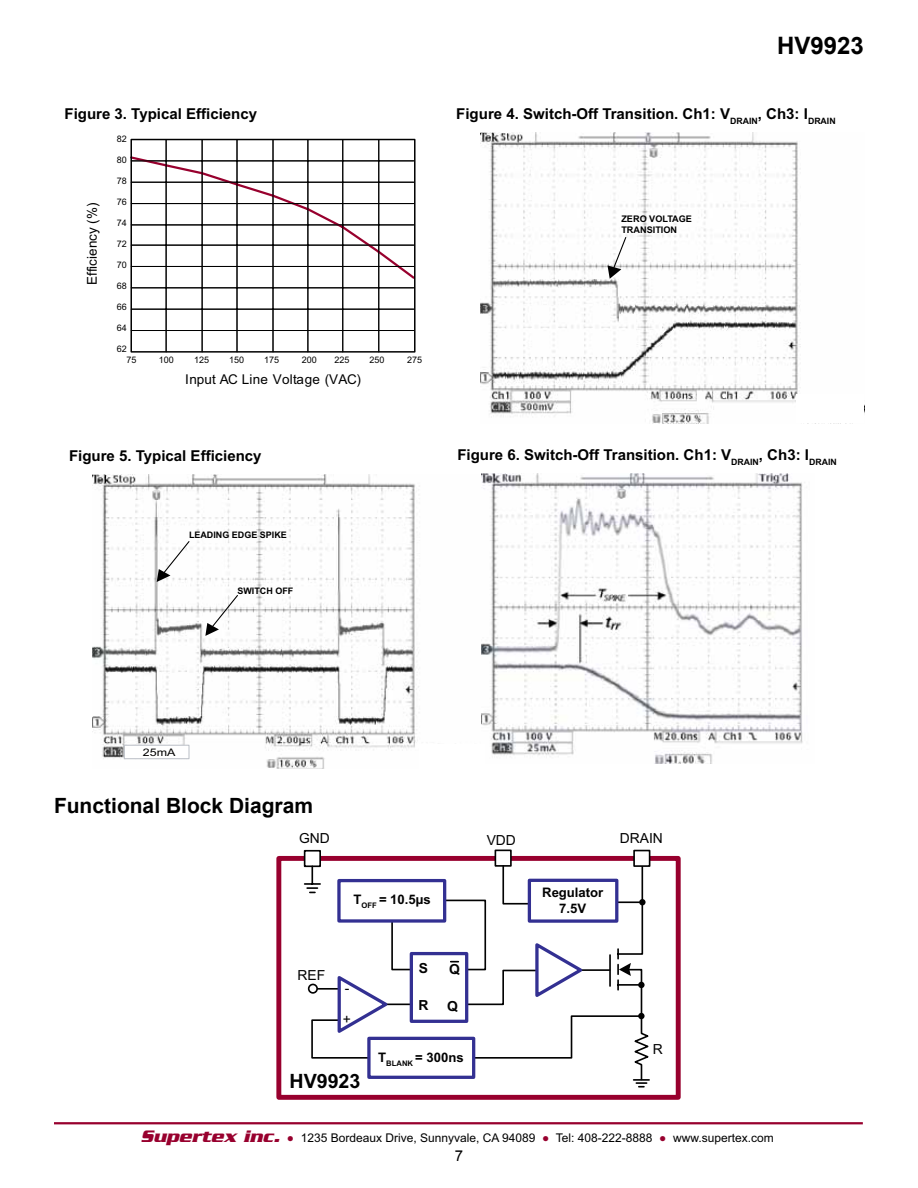
<style>
.page{position:relative;width:918px;height:1188px;background:#fff}
.page>*{position:absolute;margin:0;border:0;box-sizing:border-box;transform-origin:0 0}
.t1{font:700 24px "Arial";color:#000}
.t2{font:700 21px "Arial";color:#000}
.t3{font:700 19.65px "Arial";letter-spacing:-.005em;color:#020202}
.t4{font:700 15px "Arial";color:#000}
.t5{font:15px "Arial";color:#000}
.t6{font:13.95px "Arial";color:#020202}
.t7{font:700 13.95px "Arial";color:#020202}
.t8{font:13.5px "Arial";letter-spacing:.005em;color:#000}
.t9{font:700 13.2px/15.8px "Arial";color:#020202;text-align:center}
.t10{font:12px "Arial";color:#000}
.t11{font:10.35px "Arial";color:#000;scale:1.2 1}
.t12{font:700 9.15px/10.9px "Arial";color:#000}
.t13{font:9px "Arial";color:#000}
.t14{font:700 9px "Arial";color:#000}
.s1{font-family:"Serpentine";font-weight:700;font-style:italic;font-size:18px;color:#98002e}
.s2{color:#98002e}
</style>
<div class="page">
<hr style="left:54px;top:1122px;width:809px;height:2px;background:#98002e">
<svg style="left:133px;top:155px;width:280px;height:126px"></svg>
<img style="left:481px;top:132px;width:320px;height:291px">
<img style="left:92px;top:474px;width:328px;height:295px">
<svg style="left:157px;top:540px;width:34px;height:42px"></svg>
<svg style="left:205px;top:594px;width:34px;height:42px"></svg>
<hr style="left:131px;top:330px;width:283px;height:1px;background:#000">
<hr style="left:131px;top:309px;width:283px;height:1px;background:#000">
<hr style="left:131px;top:288px;width:283px;height:1px;background:#000">
<hr style="left:131px;top:266px;width:283px;height:1px;background:#000">
<hr style="left:131px;top:245px;width:283px;height:1px;background:#000">
<hr style="left:131px;top:225px;width:283px;height:1px;background:#000">
<hr style="left:131px;top:203px;width:283px;height:1px;background:#000">
<hr style="left:131px;top:182px;width:283px;height:1px;background:#000">
<hr style="left:131px;top:161px;width:283px;height:1px;background:#000">
<hr style="left:166px;top:140px;width:1px;height:212px;background:#000">
<hr style="left:202px;top:140px;width:1px;height:212px;background:#000">
<hr style="left:237px;top:140px;width:1px;height:212px;background:#000">
<hr style="left:273px;top:140px;width:1px;height:212px;background:#000">
<hr style="left:308px;top:140px;width:1px;height:212px;background:#000">
<hr style="left:343px;top:140px;width:1px;height:212px;background:#000">
<hr style="left:379px;top:140px;width:1px;height:212px;background:#000">
<div style="left:130px;top:139px;width:286px;height:214px;border:2px solid #000"></div>
<svg style="left:608px;top:236px;width:19px;height:43px"></svg>
<img style="left:481px;top:473px;width:322px;height:291px">
<div style="left:124px;top:745px;width:66px;height:14px;background:#fff;border:1px solid #bfc3ca"></div>
<div style="left:419px;top:744px;width:66px;height:26px;background:#fff"></div>
<div style="left:797px;top:394px;width:67px;height:29px;background:#fff"></div>
<div style="left:276px;top:856px;width:405px;height:244px;border:5px solid #98002e"></div>
<div style="left:495px;top:850px;width:17px;height:17px;background:#fff;border:2px solid #020202"></div>
<svg style="left:310px;top:923px;width:98px;height:136px"></svg>
<div style="left:367px;top:1037px;width:108px;height:42px;background:#fff;border:3px solid #333092"></div>
<hr style="left:317px;top:988px;width:22px;height:2px;background:#020202">
<div style="left:633px;top:850px;width:17px;height:17px;background:#fff;border:2px solid #020202"></div>
<div style="left:304px;top:850px;width:17px;height:17px;background:#fff;border:2px solid #020202"></div>
<svg style="left:305px;top:866px;width:15px;height:27px"></svg>
<div style="left:309px;top:984px;width:8px;height:9px;background:#fff;border-radius:50%"></div>
<div style="left:308px;top:984px;width:10px;height:10px;border:2px solid #020202;border-radius:50%"></div>
<svg style="left:335px;top:973px;width:57px;height:64px"></svg>
<svg style="left:408px;top:864px;width:243px;height:224px"></svg>
<div style="left:337px;top:879px;width:109px;height:44px;border:3px solid #333092"></div>
<p class="t4" style="left:64px;top:104px;width:194px">Figure 3. Typical Efficiency</p>
<p class="t8" style="left:83px;top:285px;width:84px;rotate:-90deg">Efficiency (%)</p>
<p class="t13" style="left:117px;top:133px;width:12px">82</p>
<p class="t13" style="left:117px;top:154px;width:12px">80</p>
<p class="t13" style="left:117px;top:175px;width:12px">78</p>
<p class="t13" style="left:117px;top:196px;width:12px">76</p>
<p class="t13" style="left:117px;top:217px;width:12px">74</p>
<p class="t13" style="left:117px;top:238px;width:12px">72</p>
<p class="t13" style="left:117px;top:259px;width:12px">70</p>
<p class="t13" style="left:117px;top:280px;width:12px">68</p>
<p class="t13" style="left:117px;top:301px;width:12px">66</p>
<p class="t13" style="left:117px;top:322px;width:12px">64</p>
<p class="t13" style="left:117px;top:343px;width:12px">62</p>
<p class="t13" style="left:126px;top:354px;width:12px">75</p>
<p class="t13" style="left:159px;top:354px;width:17px">100</p>
<p class="t13" style="left:194px;top:354px;width:17px">125</p>
<p class="t13" style="left:229px;top:354px;width:17px">150</p>
<p class="t13" style="left:264px;top:354px;width:17px">175</p>
<p class="t13" style="left:302px;top:354px;width:17px">200</p>
<p class="t13" style="left:334px;top:354px;width:17px">225</p>
<p class="t13" style="left:369px;top:354px;width:17px">250</p>
<p class="t13" style="left:407px;top:354px;width:17px">275</p>
<p class="t8" style="left:185px;top:371px;width:177px">Input AC Line Voltage (VAC)</p>
<p class="t4" style="left:69px;top:446px;width:194px">Figure 5. Typical Efficiency</p>
<p class="t14" style="left:189px;top:529px;width:99px">LEADING EDGE SPIKE</p>
<p class="t14" style="left:237px;top:585px;width:57px">SWITCH OFF</p>
<h1 class="t1" style="left:777px;top:30px;width:88px">HV9923</h1>
<p class="t4" style="left:456px;top:104px;width:381px">Figure 4. Switch-Off Transition. Ch1: V<sub>DRAIN</sub>, Ch3: I<sub>DRAIN</sub></p>
<p class="t12" style="left:621px;top:214px;width:72px">ZERO VOLTAGE<br>TRANSITION</p>
<p class="t4" style="left:457px;top:445px;width:381px">Figure 6. Switch-Off Transition. Ch1: V<sub>DRAIN</sub>, Ch3: I<sub>DRAIN</sub></p>
<p class="t11" style="left:143px;top:745px;width:29px">25mA</p>
<h2 class="t2" style="left:54px;top:792px;width:261px">Functional Block Diagram</h2>
<p class="t6" style="left:299px;top:829px;width:32px">GND</p>
<p class="t6" style="left:620px;top:829px;width:45px">DRAIN</p>
<p class="t6" style="left:487px;top:831px;width:31px">VDD</p>
<p class="t9" style="left:354px;top:892px;width:79px">T<sub>OFF</sub> = 10.5µs</p>
<p class="t6" style="left:298px;top:966px;width:29px">REF</p>
<p class="t6" style="left:345px;top:979px;width:6px">-</p>
<p class="t6" style="left:343px;top:1010px;width:10px">+</p>
<p class="t7" style="left:419px;top:959px;width:11px">S</p>
<p class="t7" style="left:419px;top:996px;width:12px">R</p>
<p class="t7" style="left:449px;top:960px;width:12px">Q</p>
<p class="t7" style="left:447px;top:996px;width:12px">Q</p>
<p class="t9" style="left:378px;top:1050px;width:87px">T<sub>BLANK</sub> = 300ns</p>
<h3 class="t3" style="left:290px;top:1068px;width:72px">HV9923</h3>
<p class="t9" style="left:542px;top:885px;width:63px">Regulator<br>7.5V</p>
<p class="t6" style="left:653px;top:1040px;width:12px">R</p>
<p class="t10" style="left:140px;top:1130px;width:635px"><span class="s1">Supertex inc.</span> <span class="s2">●</span> 1235 Bordeaux Drive, Sunnyvale, CA 94089 <span class="s2">●</span> Tel: 408-222-8888 <span class="s2">●</span> www.supertex.com</p>
<p class="t5" style="left:455px;top:1146px;width:10px">7</p>
</div>
